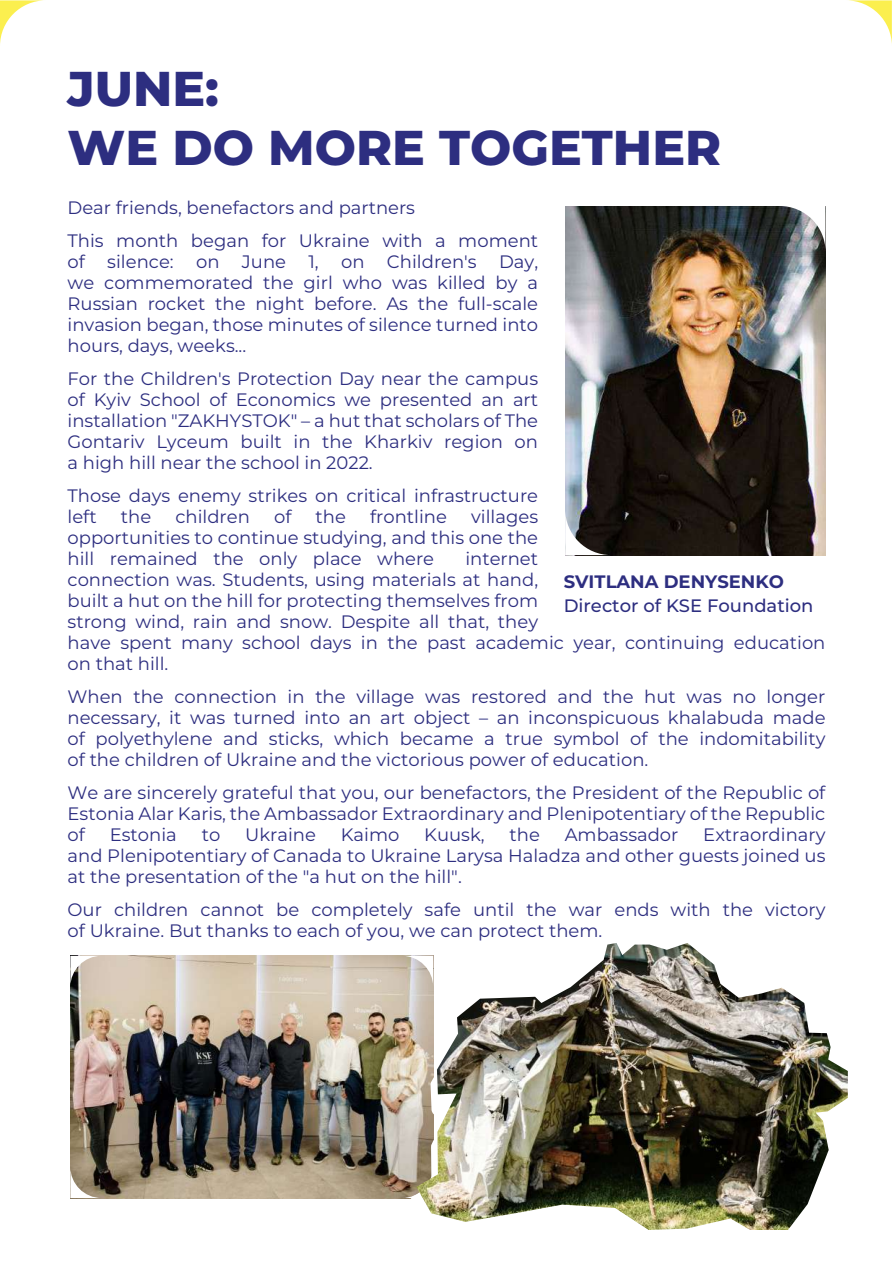
<style>
.page{position:relative;width:893px;height:1263px;background:#fff}
.page>*{position:absolute;margin:0;border:0;box-sizing:border-box;transform-origin:0 0}
.t1{font:800 48.75px/58.7px "Montserrat";color:#2d2e80}
.t2{font:18px/21px "Montserrat";color:#2d2e80;text-align:justify}
.t3{font:500 18px "Montserrat";color:#2d2e80}
.t4{font:700 18px "Montserrat";color:#2d2e80}
</style>
<div class="page">
<svg style="left:849px;top:0;width:43px;height:44px"></svg>
<svg style="left:0;top:0;width:43px;height:44px"></svg>
<img style="left:565px;top:206px;width:260px;height:349px">
<svg style="left:780px;top:206px;width:45px;height:46px"></svg>
<svg style="left:565px;top:509px;width:46px;height:46px"></svg>
<img style="left:70px;top:956px;width:339px;height:242px">
<svg style="left:402px;top:956px;width:7px;height:31px"></svg>
<svg style="left:402px;top:1167px;width:7px;height:31px"></svg>
<svg style="left:70px;top:956px;width:31px;height:31px"></svg>
<svg style="left:70px;top:1167px;width:31px;height:31px"></svg>
<svg style="left:409px;top:955px;width:7px;height:244px;background:#cfc6ba"></svg>
<img style="left:416px;top:943px;width:432px;height:287px">
<h1 class="t1" style="left:68px;top:57px;width:655px">JUNE:<br>WE DO MORE TOGETHER</h1>
<p class="t2" style="left:68px;top:191px;width:472px;line-height:33px">Dear friends, benefactors and partners<br>This month began for Ukraine with a moment</p>
<p class="t2" style="left:68px;top:251px;width:472px">of silence: on June 1, on Children's Day, we commemorated the girl who was killed by a Russian rocket the night before. As the full-scale invasion began, those minutes of silence turned into hours, days, weeks...</p>
<p class="t2" style="left:68px;top:368px;width:472px">For the Children's Protection Day near the campus of Kyiv School of Economics we presented an art installation "ZAKHYSTOK" – a hut that scholars of The Gontariv Lyceum built in the Kharkiv region on a high hill near the school in 2022.</p>
<p class="t2" style="left:68px;top:485px;width:472px">Those days enemy strikes on critical infrastructure left</p>
<p class="t2" style="left:121px;top:506px;width:32px">the</p>
<p class="t2" style="left:175px;top:506px;width:76px">children</p>
<p class="t2" style="left:274px;top:506px;width:19px">of</p>
<p class="t2" style="left:316px;top:506px;width:32px">the</p>
<p class="t2" style="left:370px;top:506px;width:78px">frontline</p>
<p class="t2" style="left:68px;top:506px;width:472px;text-indent:404px">villages opportunities to continue studying, and this one the hill remained the only place where</p>
<p class="t2" style="left:68px;top:548px;width:759px;text-align:left;text-indent:398px">internet<br>connection was. Students, using materials at hand,<br>built a hut on the hill for protecting themselves from<br>strong wind, rain and snow. Despite all that, they<br>have spent many school days in the past academic year, continuing education on that hill.</p>
<p class="t2" style="left:68px;top:686px;width:759px">When the connection in the village was restored and the hut was no longer necessary, it was turned into an art object – an inconspicuous khalabuda made of polyethylene and sticks, which became a true symbol of the indomitability of the children of Ukraine and the victorious power of education.</p>
<p class="t2" style="left:68px;top:782px;width:759px">We are sincerely grateful that you, our benefactors, the President of the Republic of Estonia Alar Karis, the Ambassador Extraordinary and Plenipotentiary of the Republic of</p>
<p class="t4" style="left:564px;top:569px;width:222px">SVITLANA DENYSENKO</p>
<p class="t3" style="left:564px;top:593px;width:251px">Director of KSE Foundation</p>
<p class="t2" style="left:68px;top:824px;width:759px;text-indent:636px">Extraordinary and Plenipotentiary of Canada to Ukraine Larysa Haladza and other guests joined us at the presentation of the "a hut on the hill".</p>
<p class="t2" style="left:68px;top:899px;width:759px">Our children cannot be completely safe until the war ends with the victory of Ukraine. But thanks to each of you, we can protect them.</p>
<p class="t2" style="left:110px;top:824px;width:69px">Estonia</p>
<p class="t2" style="left:202px;top:824px;width:20px">to</p>
<p class="t2" style="left:245px;top:824px;width:72px">Ukraine</p>
<p class="t2" style="left:341px;top:824px;width:60px">Kaimo</p>
<p class="t2" style="left:424px;top:824px;width:62px">Kuusk,</p>
<p class="t2" style="left:509px;top:824px;width:32px">the</p>
<p class="t2" style="left:565px;top:824px;width:115px">Ambassador</p>
</div>
